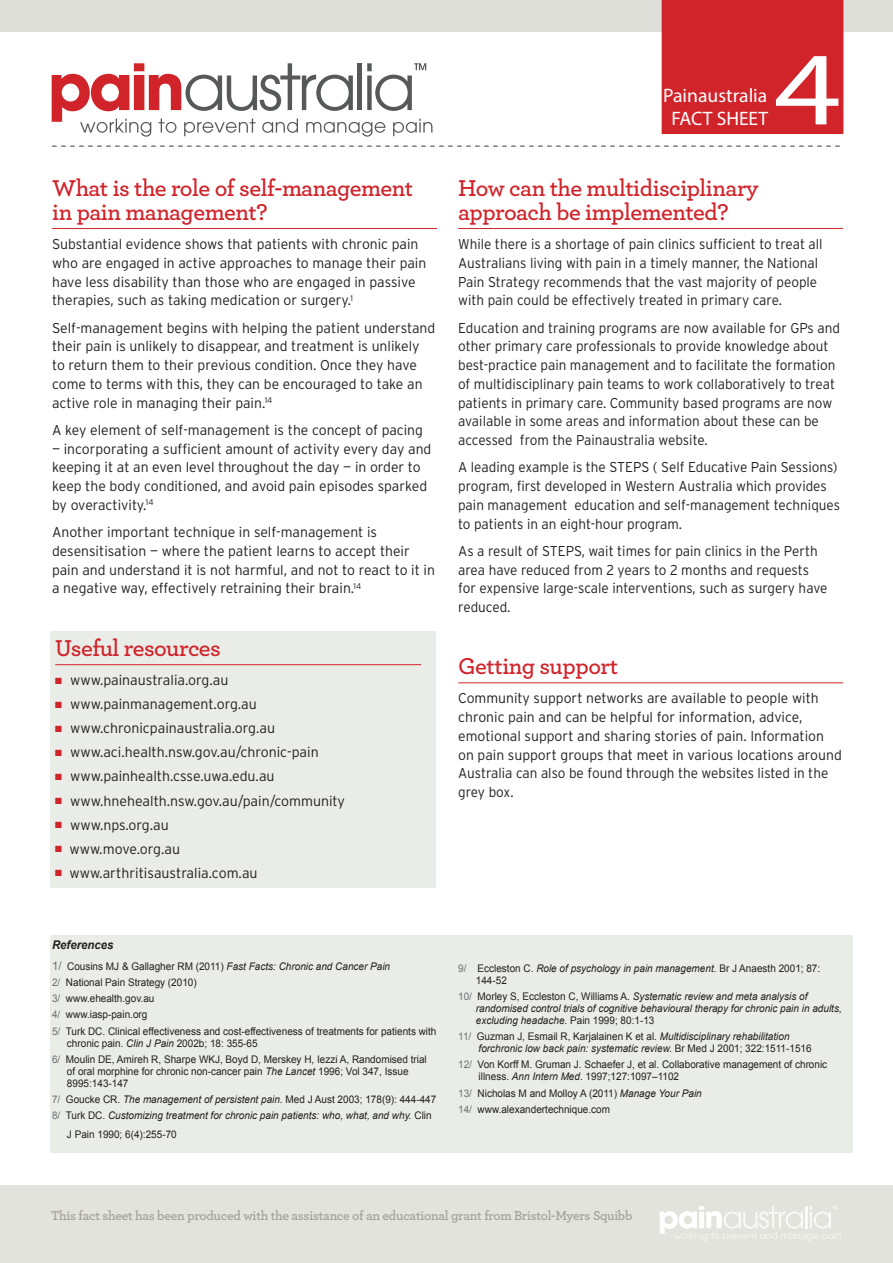
<style>
.page{position:relative;width:893px;height:1263px;background:#fff}
.page>*{position:absolute;margin:0;border:0;box-sizing:border-box;transform-origin:0 0}
.t1{font:105px "Myriad Pro";color:#fff;scale:1.25 1}
.Text_Head_1{font:600 24px/24px "Archer";letter-spacing:-.02em;color:#d1232a}
.t2{font:19.5px "Myriad Pro";color:#fff}
.Body_Text{font:300 14.25px/18.8px "Interstate";color:#231f20}
.Body_Text-2{font:300 14.25px/18.8px "Interstate";color:#231f20;scale:.95 1}
.Body_-_Bullet{font:300 14.25px "Interstate";color:#231f20}
.t3{font:600 13.5px "Archer";letter-spacing:-.02em;color:#a39e9a}
.Body_Text-3{font:italic 700 12px "Arial";color:#231f20;scale:.95 1}
.Body_-_Bullet-2{font:10.5px/12px "Arial";color:#231f20;scale:.95 1}
.Body_-_Bullet-3{font:italic 10.5px/12px "Arial";color:#231f20;scale:.95 1}
.s1{color:#d1232a}
.s2{font-style:normal;font-size:12px;color:#6f7073}
.s3{font-style:normal}
.s4{color:#6f7073}
.s5{font-style:italic}
.s6{font-style:normal;color:#6f7073}
</style>
<div class="page">
<div style="left:0;top:1185px;width:893px;height:78px;background:#e3e3dd"></div>
<div style="left:0;top:0;width:893px;height:31px;background:#dedfd9"></div>
<svg style="left:52px;top:146px;width:788px;height:1px"></svg>
<svg style="left:52px;top:63px;width:380px;height:74px"></svg>
<svg style="left:660px;top:1206px;width:181px;height:35px"></svg>
<div style="left:50px;top:935px;width:803px;height:217px;background:#eaece7"></div>
<div style="left:662px;top:0;width:181px;height:134px;background:#d1232a"></div>
<hr style="left:52px;top:228px;width:385px;height:1px;background:#d1232a">
<hr style="left:458px;top:228px;width:385px;height:1px;background:#d1232a">
<hr style="left:458px;top:682px;width:385px;height:1px;background:#d1232a">
<div style="left:50px;top:631px;width:386px;height:257px;background:#eaece7"></div>
<hr style="left:55px;top:664px;width:366px;height:1px;background:#d1232a">
<p class="Text_Head_1" style="left:52px;top:174px;width:363px">What is the role of self-management in pain management?</p>
<p class="Body_Text" style="left:52px;top:234px;width:376px">Substantial evidence shows that patients with chronic pain who are engaged in active approaches to manage their pain have less disability than those who are engaged in passive therapies, such as taking medication or surgery.<sup>1</sup></p>
<p class="Body_Text" style="left:52px;top:318px;width:385px">Self-management begins with helping the patient understand their pain is unlikely to disappear, and treatment is unlikely to return them to their previous condition. Once they have come to terms with this, they can be encouraged to take an active role in managing their pain.<sup>14</sup></p>
<p class="Body_Text" style="left:52px;top:420px;width:372px">A key element of self-management is the concept of pacing</p>
<p class="Body_Text" style="left:52px;top:439px;width:381px">— incorporating a sufficient amount of activity every day and keeping it at an even level throughout the day — in order to keep the body conditioned, and avoid pain episodes sparked by overactivity.<sup>14</sup></p>
<p class="Body_Text" style="left:52px;top:522px;width:384px">Another important technique in self-management is desensitisation — where the patient learns to accept their pain and understand it is not harmful, and not to react to it in a negative way, effectively retraining their brain.<sup>14</sup></p>
<p class="Text_Head_1" style="left:55px;top:634px;width:167px">Useful resources</p>
<p class="Body_-_Bullet" style="left:55px;top:672px;width:175px"><span class="s1">■</span> www.painaustralia.org.au</p>
<p class="Body_-_Bullet" style="left:55px;top:696px;width:203px"><span class="s1">■</span> www.painmanagement.org.au</p>
<p class="Body_-_Bullet" style="left:55px;top:720px;width:221px"><span class="s1">■</span> www.chronicpainaustralia.org.au</p>
<p class="Body_-_Bullet" style="left:55px;top:744px;width:265px"><span class="s1">■</span> www.aci.health.nsw.gov.au/chronic-pain</p>
<p class="Body_-_Bullet" style="left:55px;top:768px;width:221px"><span class="s1">■</span> www.painhealth.csse.uwa.edu.au</p>
<p class="Body_-_Bullet" style="left:55px;top:792px;width:291px"><span class="s1">■</span> www.hnehealth.nsw.gov.au/pain/community</p>
<p class="Body_-_Bullet" style="left:55px;top:816px;width:115px"><span class="s1">■</span> www.nps.org.au</p>
<p class="Body_-_Bullet" style="left:55px;top:841px;width:126px"><span class="s1">■</span> www.move.org.au</p>
<p class="Body_-_Bullet" style="left:55px;top:865px;width:204px"><span class="s1">■</span> www.arthritisaustralia.com.au</p>
<p class="t1" style="left:774px;top:24px;width:55px">4</p>
<p class="t2" style="left:663px;top:83px;width:106px">Painaustralia</p>
<p class="t2" style="left:671px;top:106px;width:98px">FACT SHEET</p>
<p class="Text_Head_1" style="left:458px;top:174px;width:302px">How can the multidisciplinary approach be implemented?</p>
<p class="Body_Text-2" style="left:458px;top:234px;width:385px">While there is a shortage of pain clinics sufficient to treat all Australians living with pain in a timely manner, the National Pain Strategy recommends that the vast majority of people with pain could be effectively treated in primary care.</p>
<p class="Body_Text-2" style="left:458px;top:318px;width:403px">Education and training programs are now available for GPs and other primary care professionals to provide knowledge about best-practice pain management and to facilitate the formation of multidisciplinary pain teams to work collaboratively to treat patients in primary care. Community based programs are now available in some areas and information about these can be accessed from the Painaustralia website.</p>
<p class="Body_Text-2" style="left:458px;top:458px;width:404px">A leading example is the STEPS ( Self Educative Pain Sessions) program, first developed in Western Australia which provides pain management education and self-management techniques to patients in an eight-hour program.</p>
<p class="Body_Text-2" style="left:458px;top:541px;width:390px">As a result of STEPS, wait times for pain clinics in the Perth area have reduced from 2 years to 2 months and requests for expensive large-scale interventions, such as surgery have reduced.</p>
<p class="Text_Head_1" style="left:458px;top:652px;width:161px">Getting support</p>
<p class="Body_Text" style="left:458px;top:689px;width:385px">Community support networks are available to people with chronic pain and can be helpful for information, advice, emotional support and sharing stories of pain. Information on pain support groups that meet in various locations around Australia can also be found through the websites listed in the grey box.</p>
<p class="Body_Text-3" style="left:52px;top:937px;width:66px">References</p>
<p class="Body_-_Bullet-3" style="left:52px;top:960px;width:357px"><span class="s2">1/</span> <span class="s3">Cousins MJ &amp; Gallagher RM (2011)</span> Fast Facts: Chronic and Cancer Pain</p>
<p class="Body_-_Bullet-2" style="left:52px;top:976px;width:154px"><span class="s4">2/</span> National Pain Strategy (2010)</p>
<p class="Body_-_Bullet-2" style="left:52px;top:992px;width:109px"><span class="s4">3/</span> www.ehealth.gov.au</p>
<p class="Body_-_Bullet-2" style="left:52px;top:1009px;width:102px"><span class="s4">4/</span> www.iasp-pain.org</p>
<p class="Body_-_Bullet-2" style="left:67px;top:1025px;width:390px;text-indent:-15px"><span class="s4">5/</span> Turk DC. Clinical effectiveness and cost-effectiveness of treatments for patients with chronic pain. <span class="s5">Clin J Pain</span> 2002b; 18: 355-65</p>
<p class="Body_-_Bullet-2" style="left:67px;top:1053px;width:380px;text-indent:-15px"><span class="s4">6/</span> Moulin DE, Amireh R, Sharpe WKJ, Boyd D, Merskey H, Iezzi A, Randomised trial of oral morphine for chronic non-cancer pain <span class="s5">The Lancet</span> 1996; Vol 347, Issue<br>8995:143-147</p>
<p class="Body_-_Bullet-2" style="left:52px;top:1094px;width:406px"><span class="s4">7/</span> Goucke CR. <span class="s5">The management of persistent pain</span>. Med J Aust 2003; 178(9): 444-447</p>
<p class="Body_-_Bullet-3" style="left:67px;top:1106px;width:385px;line-height:18.8px;text-indent:-15px"><span class="s6">8/</span> <span class="s3">Turk DC.</span> Customizing treatment for chronic pain patients: who, what, and why. <span class="s3">Clin<br>J Pain 1990; 6(4):255-70</span></p>
<p class="Body_-_Bullet-2" style="left:476px;top:962px;width:364px;text-indent:-18px"><span class="s4">9/</span> Eccleston C. <span class="s5">Role of psychology in pain management</span>. Br J Anaesth 2001; 87:<br>144-52</p>
<p class="Body_-_Bullet-3" style="left:476px;top:990px;width:387px;text-indent:-18px"><span class="s6">10/</span> <span class="s3">Morley S, Eccleston C, Williams A.</span> Systematic review and meta analysis of randomised control trials of cognitive behavioural therapy for chronic pain in adults, excluding headache<span class="s3">. Pain 1999; 80:1-13</span></p>
<p class="Body_-_Bullet-3" style="left:479px;top:1031px;width:352px;text-indent:-20px"><span class="s6">11/</span> <span class="s3">Guzman J, Esmail R, Karjalainen K et al.</span> Multidisciplinary rehabilitation forchronic low back pain: systematic review. <span class="s3">Br Med J 2001; 322:1511-1516</span></p>
<p class="Body_-_Bullet-2" style="left:479px;top:1059px;width:368px;text-indent:-20px"><span class="s4">12/</span> Von Korff M. Gruman J. Schaefer J, et al. Collaborative management of chronic illness. <span class="s5">Ann Intern Med</span>. 1997;127:1097–1102</p>
<p class="Body_-_Bullet-2" style="left:458px;top:1087px;width:258px"><span class="s4">13/</span> Nicholas M and Molloy A (2011) <span class="s5">Manage Your Pain</span></p>
<p class="Body_-_Bullet-2" style="left:458px;top:1103px;width:161px"><span class="s4">14/</span> www.alexandertechnique.com</p>
<p class="t3" style="left:51px;top:1205px;width:583px">This fact sheet has been produced with the assistance of an educational grant from Bristol-Myers Squibb</p>
</div>
